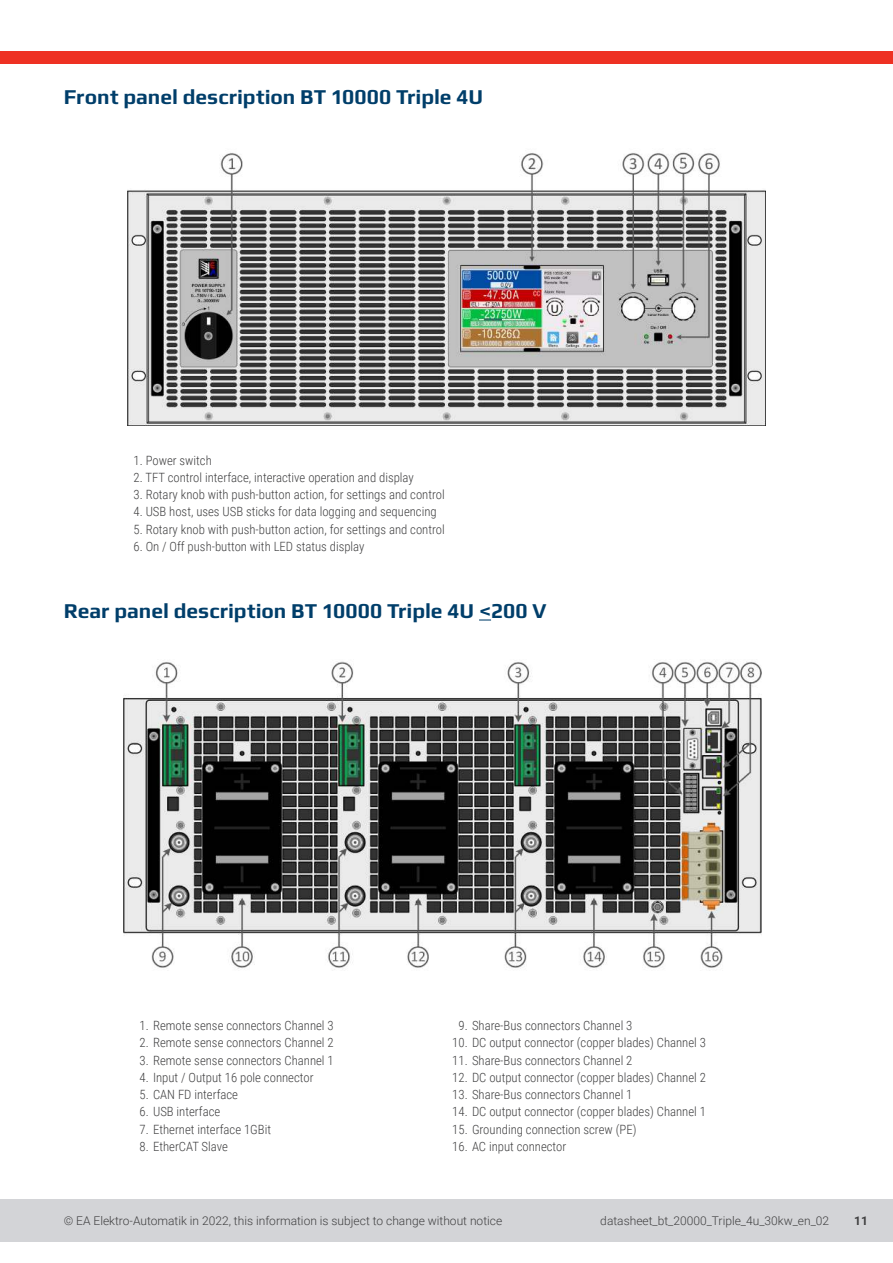
<style>
.page{position:relative;width:893px;height:1263px;background:#fff}
.page>*{position:absolute;margin:0;border:0;box-sizing:border-box;transform-origin:0 0}
.t1{font:700 21px "Play";letter-spacing:-.005em;color:#003e6a}
.t2{font:300 12.75px "Roboto Condensed";color:#404041}
.t3{font:300 12px "Roboto";color:#404041}
.t4{font:700 12px "Roboto";color:#404041}
</style>
<div class="page">
<div style="left:0;top:1199px;width:893px;height:43px;background:#d3d4d7"></div>
<div style="left:0;top:51px;width:893px;height:13px;background:#ee3123"></div>
<img style="left:128px;top:152px;width:638px;height:274px">
<svg style="left:479px;top:619px;width:12px;height:1px"></svg>
<img style="left:123px;top:661px;width:638px;height:309px">
<h1 class="t1" style="left:64px;top:89px;width:421px">Front panel description BT 10000 Triple 4U</h1>
<p class="t2" style="left:134px;top:454px;width:80px">1. Power switch</p>
<p class="t2" style="left:134px;top:472px;width:282px">2. TFT control interface, interactive operation and display</p>
<p class="t2" style="left:134px;top:489px;width:313px">3. Rotary knob with push-button action, for settings and control</p>
<p class="t2" style="left:134px;top:506px;width:305px">4. USB host, uses USB sticks for data logging and sequencing</p>
<p class="t2" style="left:134px;top:523px;width:313px">5. Rotary knob with push-button action, for settings and control</p>
<p class="t2" style="left:134px;top:541px;width:232px">6. On / Off push-button with LED status display</p>
<h1 class="t1" style="left:64px;top:604px;width:484px">Rear panel description BT 10000 Triple 4U &lt;200 V</h1>
<p class="t2" style="left:140px;top:1020px;width:196px">1. Remote sense connectors Channel 3</p>
<p class="t2" style="left:140px;top:1037px;width:196px">2. Remote sense connectors Channel 2</p>
<p class="t2" style="left:140px;top:1054px;width:196px">3. Remote sense connectors Channel 1</p>
<p class="t2" style="left:140px;top:1072px;width:176px">4. Input / Output 16 pole connector</p>
<p class="t2" style="left:140px;top:1089px;width:100px">5. CAN FD interface</p>
<p class="t2" style="left:140px;top:1106px;width:82px">6. USB interface</p>
<p class="t2" style="left:140px;top:1123px;width:133px">7. Ethernet interface 1GBit</p>
<p class="t2" style="left:140px;top:1141px;width:90px">8. EtherCAT Slave</p>
<p class="t2" style="left:458px;top:1020px;width:175px">9. Share-Bus connectors Channel 3</p>
<p class="t2" style="left:452px;top:1037px;width:255px">10. DC output connector (copper blades) Channel 3</p>
<p class="t2" style="left:452px;top:1054px;width:182px">11. Share-Bus connectors Channel 2</p>
<p class="t2" style="left:452px;top:1072px;width:255px">12. DC output connector (copper blades) Channel 2</p>
<p class="t2" style="left:452px;top:1089px;width:182px">13. Share-Bus connectors Channel 1</p>
<p class="t2" style="left:452px;top:1106px;width:255px">14. DC output connector (copper blades) Channel 1</p>
<p class="t2" style="left:452px;top:1123px;width:186px">15. Grounding connection screw (PE)</p>
<p class="t2" style="left:452px;top:1141px;width:116px">16. AC input connector</p>
<p class="t3" style="left:64px;top:1216px;width:440px">© EA Elektro-Automatik in 2022, this information is subject to change without notice</p>
<p class="t3" style="left:600px;top:1216px;width:230px">datasheet_bt_20000_Triple_4u_30kw_en_02</p>
<p class="t4" style="left:854px;top:1214px;width:15px">11</p>
</div>
